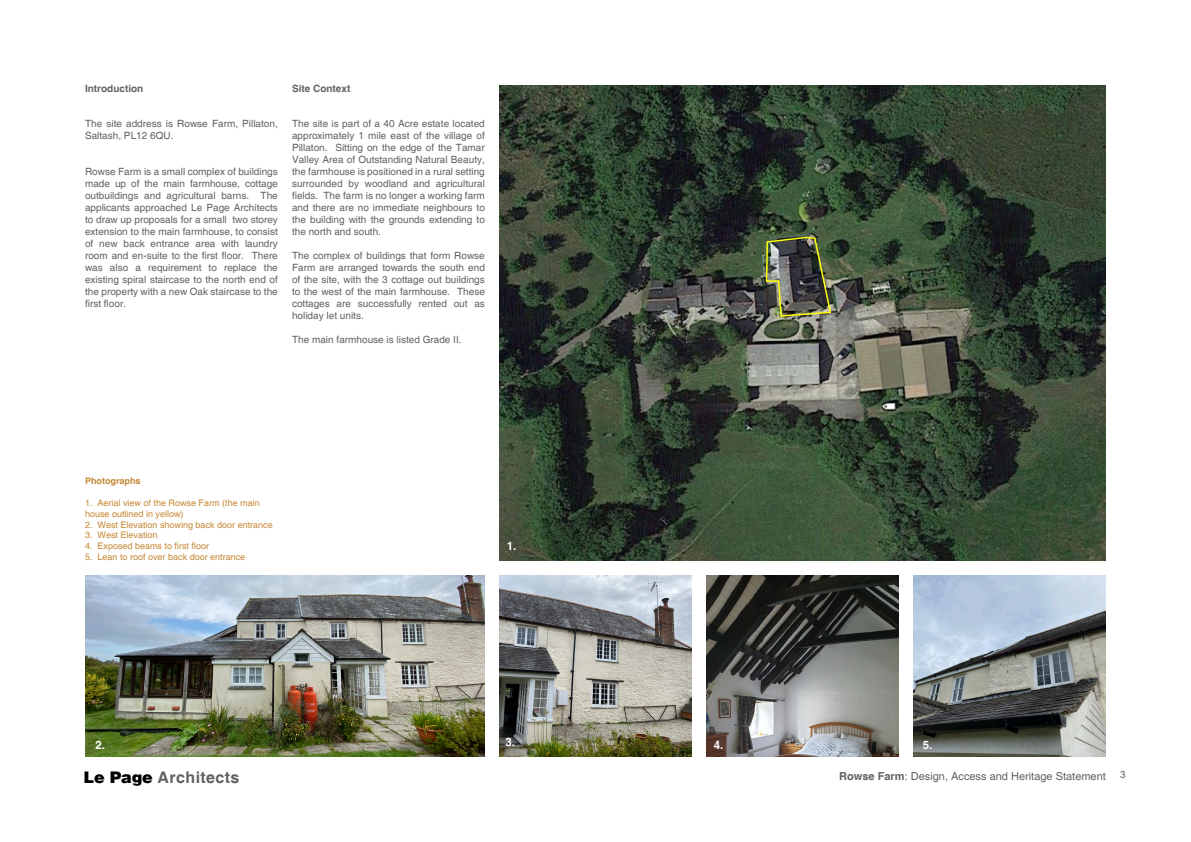
<style>
.page{position:relative;width:1191px;height:842px;background:#fff}
.page>*{position:absolute;margin:0;border:0;box-sizing:border-box;transform-origin:0 0}
.t1{font:700 16px "Helvetica";letter-spacing:.025em;color:#626262}
.GHK_Heading_2{font:700 11.5px "Helvetica";color:#fff}
.t2{font:11px "Helvetica";color:#626262}
.GHK_Heading_2-2{font:10px/12px "Helvetica";color:#626262;text-align:justify}
.GHK_Heading_2-3{font:700 10px "Helvetica";color:#626262}
.t3{font:10px "Arial";color:#626262}
.GHK_main_report_text{font:9px/10.8px "Helvetica";color:#c58836}
.GHK_main_report_text-2{font:700 9px "Helvetica";color:#c58836}
.s1{font-family:"Helvetica LT";font-weight:900;color:#000}
.s2{font-weight:700}
</style>
<div class="page">
<img style="left:499px;top:85px;width:607px;height:476px">
<img style="left:85px;top:575px;width:400px;height:182px">
<img style="left:913px;top:575px;width:193px;height:182px">
<img style="left:499px;top:575px;width:193px;height:182px">
<img style="left:706px;top:575px;width:193px;height:182px">
<img style="left:765px;top:236px;width:67px;height:81px">
<p class="GHK_Heading_2-3" style="left:85px;top:83px;width:60px">Introduction</p>
<p class="GHK_Heading_2-2" style="left:85px;top:118px;width:194px">The site address is Rowse Farm, Pillaton,<br>Saltash, PL12 6QU.</p>
<p class="GHK_Heading_2-2" style="left:85px;top:166px;width:194px">Rowse Farm is a small complex of buildings made up of the main farmhouse, cottage outbuildings and agricultural barns. The applicants approached Le Page Architects to draw up proposals for a small two storey extension to the main farmhouse, to consist of new back entrance area with laundry room and en-suite to the first floor. There was also a requirement to replace the existing spiral staircase to the north end of the property with a new Oak staircase to the first floor.</p>
<p class="GHK_Heading_2-3" style="left:292px;top:83px;width:60px">Site Context</p>
<p class="GHK_Heading_2-2" style="left:292px;top:118px;width:194px">The site is part of a 40 Acre estate located approximately 1 mile east of the village of Pillaton. Sitting on the edge of the Tamar Valley Area of Outstanding Natural Beauty, the farmhouse is positioned in a rural setting surrounded by woodland and agricultural fields. The farm is no longer a working farm and there are no immediate neighbours to the building with the grounds extending to the north and south.</p>
<p class="GHK_Heading_2-2" style="left:292px;top:250px;width:194px">The complex of buildings that form Rowse Farm are arranged towards the south end of the site, with the 3 cottage out buildings to the west of the main farmhouse. These cottages are successfully rented out as holiday let units.</p>
<p class="GHK_Heading_2-2" style="left:292px;top:334px;width:171px">The main farmhouse is listed Grade II.</p>
<p class="GHK_main_report_text-2" style="left:85px;top:476px;width:57px">Photographs</p>
<p class="GHK_main_report_text" style="left:85px;top:498px;width:176px">1. Aerial view of the Rowse Farm (the main house outlined in yellow)</p>
<p class="GHK_main_report_text" style="left:85px;top:519px;width:189px">2. West Elevation showing back door entrance</p>
<p class="GHK_main_report_text" style="left:85px;top:530px;width:74px">3. West Elevation</p>
<p class="GHK_main_report_text" style="left:85px;top:541px;width:126px">4. Exposed beams to first floor</p>
<p class="GHK_main_report_text" style="left:85px;top:552px;width:162px">5. Lean to roof over back door entrance</p>
<p class="GHK_Heading_2" style="left:507px;top:539px;width:11px">1.</p>
<p class="GHK_Heading_2" style="left:95px;top:737px;width:11px">2.</p>
<p class="GHK_Heading_2" style="left:505px;top:735px;width:11px">3.</p>
<p class="GHK_Heading_2" style="left:714px;top:737px;width:11px">4.</p>
<p class="GHK_Heading_2" style="left:922px;top:737px;width:11px">5.</p>
<h1 class="t1" style="left:84px;top:767px;width:157px"><span class="s1">Le Page</span> Architects</h1>
<p class="t2" style="left:839px;top:770px;width:268px"><span class="s2">Rowse Farm</span>: Design, Access and Heritage Statement</p>
<p class="t3" style="left:1120px;top:768px;width:7px">3</p>
</div>
